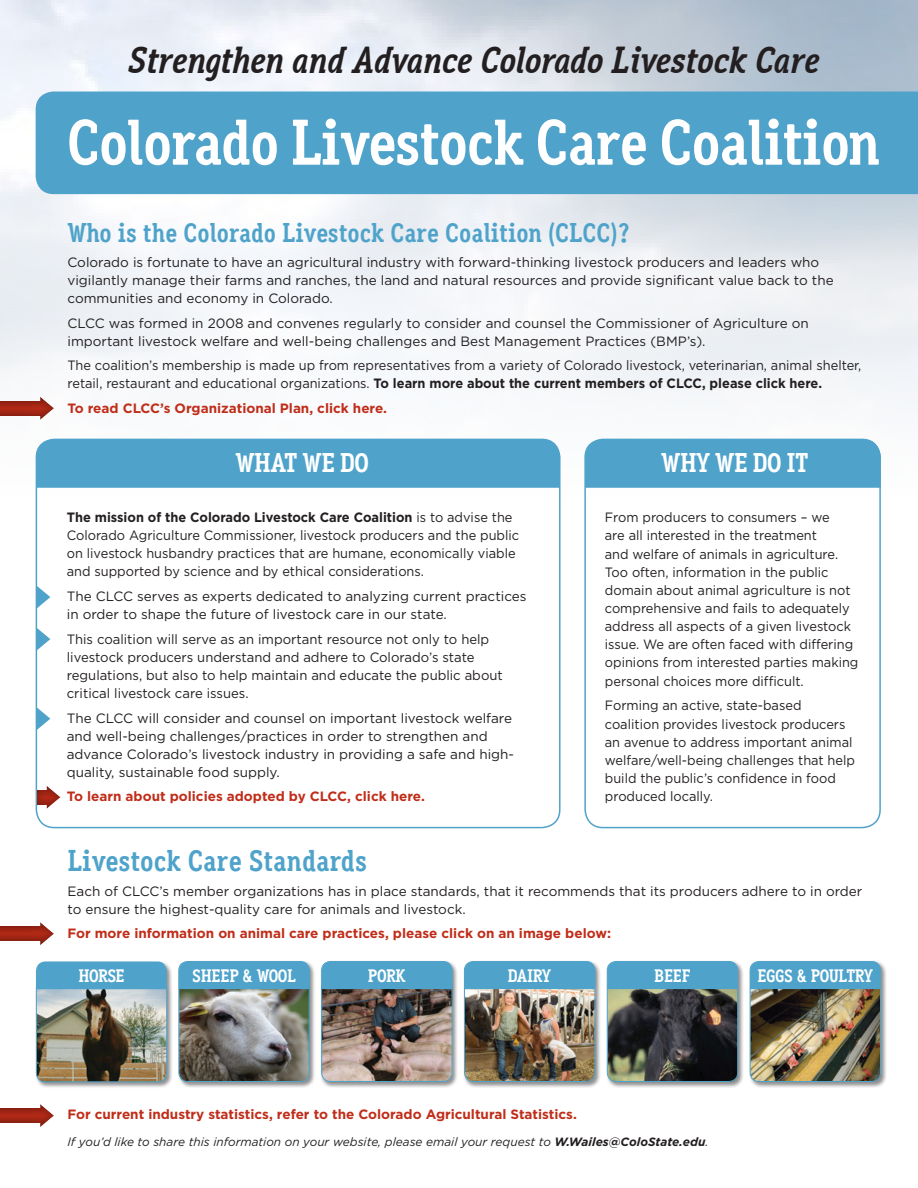
<style>
.page{position:relative;width:918px;height:1188px;background:#fff}
.page>*{position:absolute;margin:0;border:0;box-sizing:border-box;transform-origin:0 0}
.t1{font:700 64.5px "Aaux Office";letter-spacing:-.02em;color:#fff}
.t2{font:italic 700 37.5px "Aaux Office";color:#231f20}
.t3{font:700 30px "Aaux Office";color:#4fa3ca}
.t4{font:700 27px "Aaux Office";color:#4fa3ca}
.t5{font:700 27px "Aaux Office";letter-spacing:-.02em;color:#fff}
.t6{font:700 18px "Aaux Office";letter-spacing:-.02em;color:#fff}
.t7{font:13.5px/18px "Gotham";color:#231f20}
.t8{font:13.5px/18.1px "Gotham";color:#231f20;scale:.95 1}
.t9{font:700 13.5px "Gotham";color:#c02d19}
.t10{font:italic 12px "Gotham";color:#231f20}
.s1{font-weight:700}
</style>
<div class="page">
<div style="left:177px;top:960px;width:139px;height:128px;background:#231f20;opacity:.5"></div>
<img style="left:179px;top:989px;width:131px;height:93px">
<div style="left:178px;top:961px;width:132px;height:121px;border:1px solid #4fa3ca;border-radius:9px"></div>
<div style="left:179px;top:962px;width:131px;height:27px;background:#4fa3ca"></div>
<div style="left:748px;top:960px;width:139px;height:128px;background:#231f20;opacity:.5"></div>
<img style="left:750px;top:989px;width:131px;height:93px">
<div style="left:750px;top:961px;width:131px;height:121px;border:1px solid #4fa3ca;border-radius:9px"></div>
<div style="left:750px;top:962px;width:131px;height:27px;background:#4fa3ca"></div>
<div style="left:606px;top:960px;width:138px;height:128px;background:#231f20;opacity:.5"></div>
<img style="left:608px;top:989px;width:130px;height:93px">
<div style="left:607px;top:961px;width:131px;height:121px;border:1px solid #4fa3ca;border-radius:9px"></div>
<div style="left:607px;top:962px;width:131px;height:27px;background:#4fa3ca"></div>
<div style="left:463px;top:960px;width:138px;height:128px;background:#231f20;opacity:.5"></div>
<img style="left:465px;top:989px;width:130px;height:93px">
<div style="left:464px;top:961px;width:131px;height:121px;border:1px solid #4fa3ca;border-radius:9px"></div>
<div style="left:464px;top:962px;width:131px;height:27px;background:#4fa3ca"></div>
<div style="left:35px;top:960px;width:138px;height:128px;background:#231f20;opacity:.5"></div>
<img style="left:36px;top:989px;width:131px;height:93px">
<div style="left:36px;top:980px;width:131px;height:102px;border:1px solid #4fa3ca;border-radius:9px"></div>
<div style="left:36px;top:962px;width:131px;height:27px;background:#4fa3ca"></div>
<div style="left:320px;top:960px;width:139px;height:128px;background:#231f20;opacity:.5"></div>
<img style="left:321px;top:989px;width:131px;height:93px">
<div style="left:321px;top:961px;width:131px;height:121px;border:1px solid #4fa3ca;border-radius:9px"></div>
<div style="left:322px;top:962px;width:130px;height:27px;background:#4fa3ca"></div>
<img style="left:0;top:0;width:918px;height:829px">
<div style="left:585px;top:439px;width:295px;height:389px;background:#fff;border-radius:18px"></div>
<div style="left:584px;top:439px;width:297px;height:389px;border:2px solid #4fa3ca;border-radius:18px"></div>
<div style="left:585px;top:439px;width:296px;height:49px;background:#4fa3ca"></div>
<div style="left:36px;top:92px;width:882px;height:102px;background:#4fa3ca"></div>
<div style="left:0;top:396px;width:56px;height:25px;background:#231f20;opacity:.41"></div>
<div style="left:36px;top:439px;width:524px;height:389px;background:#fff;border-radius:18px"></div>
<div style="left:37px;top:439px;width:523px;height:49px;background:#4fa3ca"></div>
<svg style="left:37px;top:586px;width:13px;height:23px"></svg>
<svg style="left:37px;top:707px;width:13px;height:23px"></svg>
<svg style="left:37px;top:628px;width:13px;height:23px"></svg>
<div style="left:37px;top:785px;width:25px;height:25px;background:#231f20;opacity:.41"></div>
<div style="left:0;top:921px;width:56px;height:26px;background:#231f20;opacity:.41"></div>
<div style="left:0;top:1103px;width:56px;height:26px;background:#231f20;opacity:.41"></div>
<h2 class="t2" style="left:128px;top:37px;width:693px">Strengthen and Advance Colorado Livestock Care</h2>
<h1 class="t1" style="left:67px;top:104px;width:815px">Colorado Livestock Care Coalition</h1>
<h3 class="t4" style="left:68px;top:217px;width:564px">Who is the Colorado Livestock Care Coalition (CLCC)?</h3>
<p class="t7" style="left:68px;top:253px;width:768px">Colorado is fortunate to have an agricultural industry with forward-thinking livestock producers and leaders who vigilantly manage their farms and ranches, the land and natural resources and provide significant value back to the communities and economy in Colorado.</p>
<p class="t7" style="left:68px;top:314px;width:743px">CLCC was formed in 2008 and convenes regularly to consider and counsel the Commissioner of Agriculture on important livestock welfare and well-being challenges and Best Management Practices (BMP’s).</p>
<p class="t8" style="left:68px;top:356px;width:837px">The coalition’s membership is made up from representatives from a variety of Colorado livestock, veterinarian, animal shelter, retail, restaurant and educational organizations. <span class="s1">To learn more about the current members of CLCC, please click here.</span></p>
<p class="t9" style="left:68px;top:400px;width:321px">To read CLCC’s Organizational Plan, click here.</p>
<h3 class="t5" style="left:235px;top:446px;width:135px">WHAT WE DO</h3>
<h3 class="t5" style="left:661px;top:446px;width:149px">WHY WE DO IT</h3>
<p class="t8" style="left:67px;top:508px;width:478px"><span class="s1">The mission of the Colorado Livestock Care Coalition</span> is to advise the Colorado Agriculture Commissioner, livestock producers and the public on livestock husbandry practices that are humane, economically viable and supported by science and by ethical considerations.</p>
<p class="t7" style="left:67px;top:587px;width:461px">The CLCC serves as experts dedicated to analyzing current practices in order to shape the future of livestock care in our state.</p>
<p class="t7" style="left:67px;top:630px;width:437px">This coalition will serve as an important resource not only to help livestock producers understand and adhere to Colorado’s state regulations, but also to help maintain and educate the public about critical livestock care issues.</p>
<p class="t7" style="left:67px;top:709px;width:449px">The CLCC will consider and counsel on important livestock welfare and well-being challenges/practices in order to strengthen and advance Colorado’s livestock industry in providing a safe and high&shy;quality, sustainable food supply.</p>
<p class="t9" style="left:67px;top:789px;width:360px">To learn about policies adopted by CLCC, click here.</p>
<p class="t8" style="left:605px;top:508px;width:268px">From producers to consumers – we<br>are all interested in the treatment<br>and welfare of animals in agriculture.<br>Too often, information in the public domain about animal agriculture is not comprehensive and fails to adequately address all aspects of a given livestock issue. We are often faced with differing opinions from interested parties making personal choices more difficult.</p>
<p class="t8" style="left:605px;top:696px;width:265px">Forming an active, state-based coalition provides livestock producers an avenue to address important animal welfare/well-being challenges that help build the public’s confidence in food produced locally.</p>
<h3 class="t3" style="left:68px;top:843px;width:301px">Livestock Care Standards</h3>
<p class="t7" style="left:68px;top:881px;width:796px">Each of CLCC’s member organizations has in place standards, that it recommends that its producers adhere to in order to ensure the highest-quality care for animals and livestock.</p>
<p class="t9" style="left:68px;top:926px;width:545px">For more information on animal care practices, please click on an image below:</p>
<h3 class="t6" style="left:78px;top:965px;width:48px">HORSE</h3>
<h3 class="t6" style="left:192px;top:965px;width:105px">SHEEP &amp; WOOL</h3>
<h3 class="t6" style="left:368px;top:965px;width:39px">PORK</h3>
<h3 class="t6" style="left:508px;top:965px;width:45px">DAIRY</h3>
<h3 class="t6" style="left:654px;top:965px;width:38px">BEEF</h3>
<h3 class="t6" style="left:757px;top:965px;width:117px">EGGS &amp; POULTRY</h3>
<p class="t9" style="left:68px;top:1107px;width:511px">For current industry statistics, refer to the Colorado Agricultural Statistics.</p>
<p class="t10" style="left:68px;top:1135px;width:642px">If you’d like to share this information on your website, please email your request to <span class="s1">W.Wailes@ColoState.edu</span>.</p>
</div>
